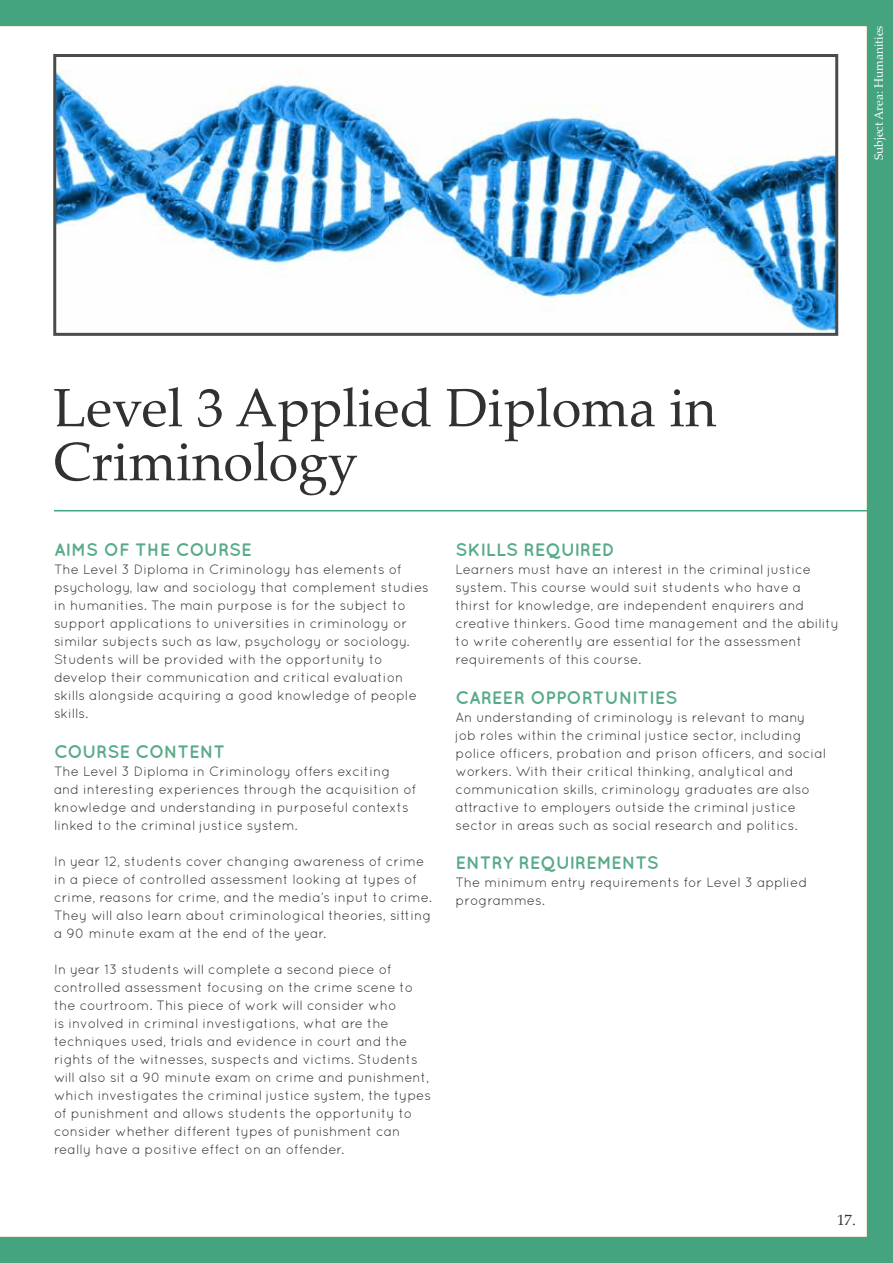
<style>
.page{position:relative;width:893px;height:1263px;background:#fff}
.page>*{position:absolute;margin:0;border:0;box-sizing:border-box;transform-origin:0 0}
.t1{font:54px/54px "Palatino Linotype";color:#303231}
.t2{font:700 18px "Quicksand";color:#58ab88}
.t3{font:15px "Palatino Linotype";color:#303231}
.t4{font:13.5px/18px "Quicksand";color:#303231}
.t5{font:12px "Palatino Linotype";color:#fff}
</style>
<div class="page">
<div style="left:867px;top:0;width:26px;height:1263px;background:#44a47f"></div>
<div style="left:0;top:1237px;width:893px;height:26px;background:#44a47f"></div>
<div style="left:0;top:0;width:893px;height:26px;background:#44a47f"></div>
<hr style="left:54px;top:510px;width:833px;height:1px;background:#44a47f">
<img style="left:57px;top:70px;width:777px;height:262px">
<div style="left:53px;top:54px;width:785px;height:282px;border:3px solid #4a4c4b"></div>
<p class="t5" style="left:870px;top:160px;width:136px;rotate:-90deg">Subject Area: Humanities</p>
<p class="t5" style="left:871px;top:175px;width:150px;rotate:-90deg">Subject Area: Health &amp; Care</p>
<h1 class="t1" style="left:53px;top:379px;width:665px">Level 3 Applied Diploma in<br>Criminology</h1>
<h2 class="t2" style="left:54px;top:539px;width:199px">AIMS OF THE COURSE</h2>
<p class="t4" style="left:54px;top:560px;width:376px">The Level 3 Diploma in Criminology has elements of psychology, law and sociology that complement studies in humanities. The main purpose is for the subject to support applications to universities in criminology or similar subjects such as law, psychology or sociology.<br>Students will be provided with the opportunity to develop their communication and critical evaluation skills alongside acquiring a good knowledge of people skills.</p>
<h2 class="t2" style="left:54px;top:741px;width:173px">COURSE CONTENT</h2>
<p class="t4" style="left:54px;top:762px;width:364px">The Level 3 Diploma in Criminology offers exciting and interesting experiences through the acquisition of knowledge and understanding in purposeful contexts linked to the criminal justice system.</p>
<p class="t4" style="left:54px;top:852px;width:379px">In year 12, students cover changing awareness of crime in a piece of controlled assessment looking at types of crime, reasons for crime, and the media’s input to crime.<br>They will also learn about criminological theories, sitting a 90 minute exam at the end of the year.</p>
<p class="t4" style="left:54px;top:960px;width:379px">In year 13 students will complete a second piece of controlled assessment focusing on the crime scene to the courtroom. This piece of work will consider who<br>is involved in criminal investigations, what are the techniques used, trials and evidence in court and the rights of the witnesses, suspects and victims. Students will also sit a 90 minute exam on crime and punishment, which investigates the criminal justice system, the types of punishment and allows students the opportunity to consider whether different types of punishment can really have a positive effect on an offender.</p>
<h2 class="t2" style="left:455px;top:539px;width:161px">SKILLS REQUIRED</h2>
<p class="t4" style="left:455px;top:560px;width:385px">Learners must have an interest in the criminal justice system. This course would suit students who have a thirst for knowledge, are independent enquirers and creative thinkers. Good time management and the ability to write coherently are essential for the assessment requirements of this course.</p>
<h2 class="t2" style="left:455px;top:687px;width:223px">CAREER OPPORTUNITIES</h2>
<p class="t4" style="left:455px;top:708px;width:372px">An understanding of criminology is relevant to many job roles within the criminal justice sector, including police officers, probation and prison officers, and social workers. With their critical thinking, analytical and communication skills, criminology graduates are also attractive to employers outside the criminal justice sector in areas such as social research and politics.</p>
<h2 class="t2" style="left:455px;top:852px;width:205px">ENTRY REQUIREMENTS</h2>
<p class="t4" style="left:455px;top:873px;width:353px">The minimum entry requirements for Level 3 applied programmes.</p>
<p class="t3" style="left:837px;top:1209px;width:20px">17.</p>
</div>
